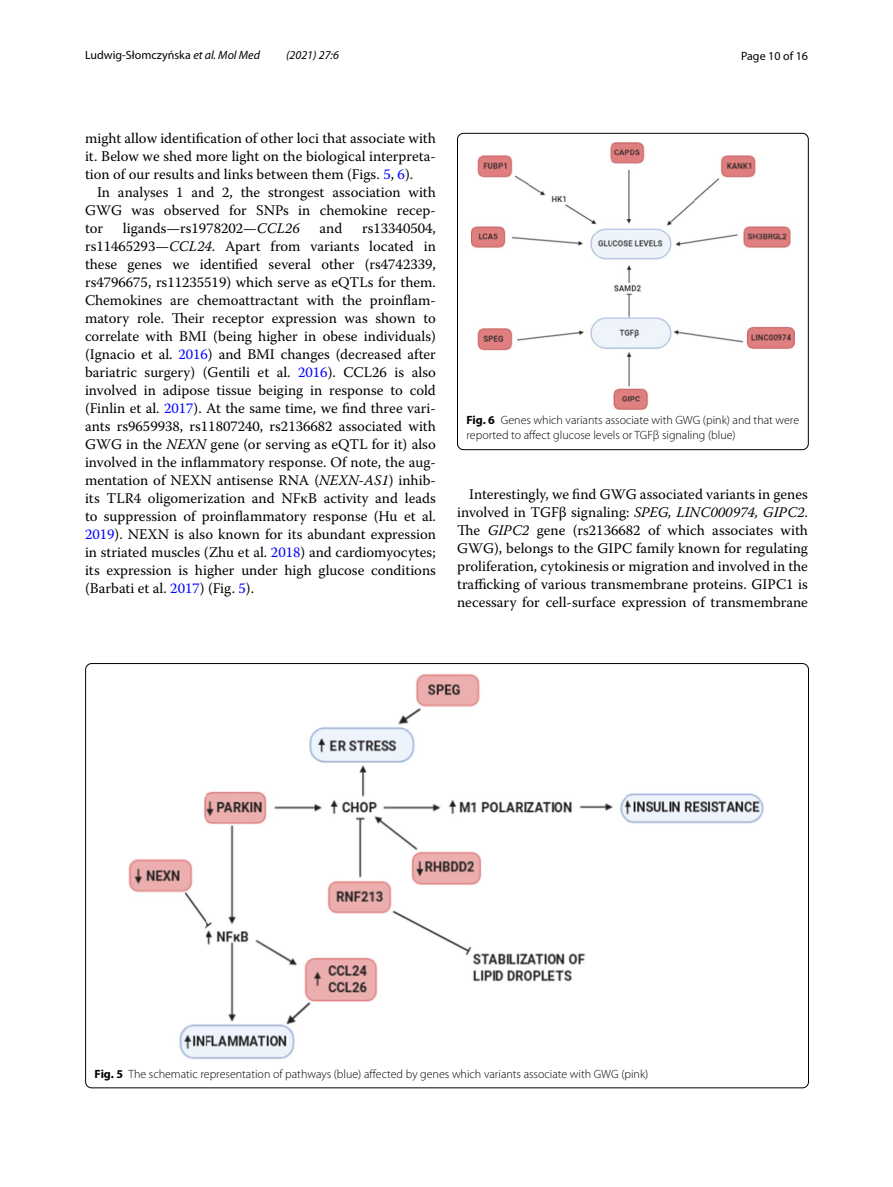
<style>
.page{position:relative;width:893px;height:1187px;background:#fff}
.page>*{position:absolute;margin:0;border:0;box-sizing:border-box;transform-origin:0 0}
.t1{font:14.7px/18px "Warnock Pro";color:#000;text-align:justify}
.t2{font:300 12px/15px "Myriad Pro";color:#000}
.t3{font:12px "Myriad Pro";color:#000}
.t4{font:italic 12px "Myriad Pro";color:#000}
.s1{font-style:italic}
.s2{color:#00f}
.s3{font-family:"Warnock Pro It 3"}
.s4{font-weight:700}
</style>
<div class="page">
<img style="left:128px;top:673px;width:636px;height:387px">
<img style="left:471px;top:142px;width:323px;height:267px">
<div style="left:457px;top:133px;width:351px;height:317px;border:1px solid #000;border-radius:6px"></div>
<p class="t3" style="left:85px;top:48px;width:176px">Ludwig‑Słomczyńska <span class="s1">et al. Mol Med</span></p>
<p class="t4" style="left:286px;top:48px;width:54px">(2021) 27:6</p>
<p class="t3" style="left:741px;top:48px;width:68px">Page 10 of 16</p>
<p class="t1" style="left:85px;top:128px;width:352px">might allow identification of other loci that associate with it. Below we shed more light on the biological interpreta&shy;tion of our results and links between them (Figs. <span class="s2">5</span>, <span class="s2">6</span>).</p>
<p class="t1" style="left:85px;top:182px;width:352px;text-indent:12px">In analyses 1 and 2, the strongest association with GWG was observed for SNPs in chemokine recep&shy;tor</p>
<p class="t1" style="left:123px;top:218px;width:178px">ligands—rs1978202—<span class="s3">CCL26</span></p>
<p class="t1" style="left:320px;top:218px;width:24px">and</p>
<p class="t1" style="left:85px;top:218px;width:352px;text-indent:277px">rs13340504, rs11465293—<span class="s3">CCL24</span>. Apart from variants located in these genes we identified several other (rs4742339, rs4796675, rs11235519) which serve as eQTLs for them.<br>Chemokines are chemoattractant with the proinflam&shy;matory role. Their receptor expression was shown to correlate with BMI (being higher in obese individuals) (Ignacio et al. <span class="s2">2016</span>) and BMI changes (decreased after bariatric surgery) (Gentili et al. <span class="s2">2016</span>). CCL26 is also involved in adipose tissue beiging in response to cold (Finlin et al. <span class="s2">2017</span>). At the same time, we find three vari&shy;ants rs9659938, rs11807240, rs2136682 associated with GWG in the <span class="s3">NEXN</span> gene (or serving as eQTL for it) also involved in the inflammatory response. Of note, the aug&shy;mentation of NEXN antisense RNA (<span class="s3">NEXN-AS1</span>) inhib&shy;its TLR4 oligomerization and NFκB activity and leads to suppression of proinflammatory response (Hu et al.<br><span class="s2">2019</span>). NEXN is also known for its abundant expression in striated muscles (Zhu et al. <span class="s2">2018</span>) and cardiomyocytes; its expression is higher under high glucose conditions (Barbati et al. <span class="s2">2017</span>) (Fig. <span class="s2">5</span>).</p>
<p class="t2" style="left:466px;top:413px;width:334px"><span class="s4">Fig. 6</span> Genes which variants associate with GWG (pink) and that were reported to affect glucose levels or TGFβ signaling (blue)</p>
<p class="t1" style="left:457px;top:485px;width:352px;text-indent:12px">Interestingly, we find GWG associated variants in genes involved in TGFβ signaling: <span class="s3">SPEG, LINC000974, GIPC2</span>.<br>The <span class="s3">GIPC2</span> gene (rs2136682 of which associates with GWG), belongs to the GIPC family known for regulating proliferation, cytokinesis or migration and involved in the trafficking of various transmembrane proteins. GIPC1 is necessary for cell-surface expression of transmembrane</p>
<p class="t2" style="left:95px;top:1066px;width:555px"><span class="s4">Fig. 5</span> The schematic representation of pathways (blue) affected by genes which variants associate with GWG (pink)</p>
</div>
